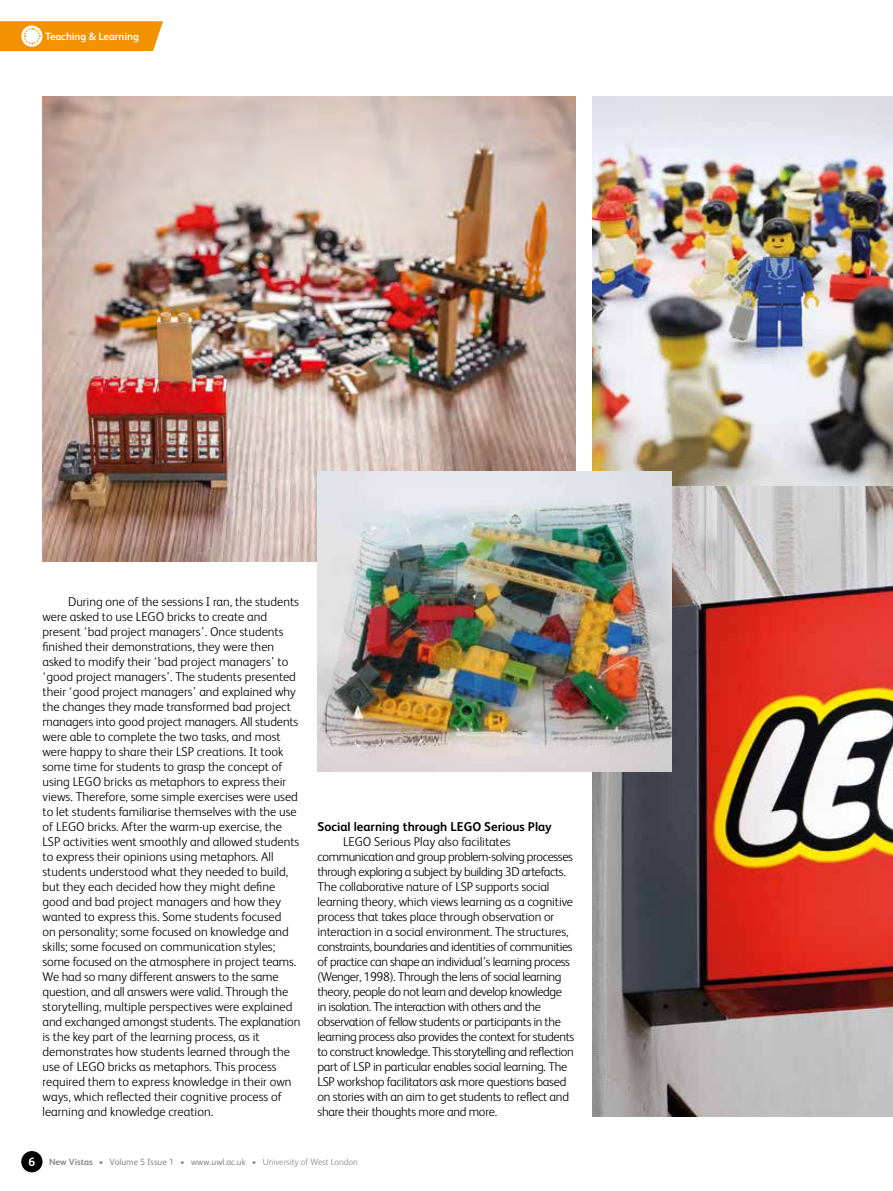
<style>
.page{position:relative;width:893px;height:1191px;background:#fff}
.page>*{position:absolute;margin:0;border:0;box-sizing:border-box;transform-origin:0 0}
.t1{font:300 12.75px/15px "FS Albert";color:#000}
.t2{font:300 12.75px/15px "FS Albert";letter-spacing:-.03em;color:#000}
.t3{font:700 12.75px "FS Albert";color:#000}
.t4{font:700 12px "FS Albert";color:#fff}
.t5{font:700 10.5px "FS Albert";color:#fff}
.t6{font:9px "FS Albert";color:#878787}
.s1{font-weight:700}
.s2{font-weight:300}
</style>
<div class="page">
<div style="left:21px;top:1151px;width:22px;height:21px;background:#000;border-radius:50%"></div>
<img style="left:43px;top:96px;width:532px;height:465px">
<img style="left:592px;top:486px;width:301px;height:630px">
<svg style="left:0;top:21px;width:163px;height:30px;background:#f49d1a"></svg>
<img style="left:592px;top:96px;width:301px;height:390px">
<img style="left:317px;top:471px;width:355px;height:300px">
<p class="t5" style="left:45px;top:29px;width:95px">Teaching &amp; Learning</p>
<p class="t1" style="left:43px;top:594px;width:259px;text-indent:26px">During one of the sessions I ran, the students were asked to use LEGO bricks to create and present ‘bad project managers’. Once students finished their demonstrations, they were then asked to modify their ‘bad project managers’ to ‘good project managers’. The students presented their ‘good project managers’ and explained why the changes they made transformed bad project managers into good project managers. All students were able to complete the two tasks, and most were happy to share their LSP creations. It took some time for students to grasp the concept of using LEGO bricks as metaphors to express their views. Therefore, some simple exercises were used to let students familiarise themselves with the use of LEGO bricks. After the warm-up exercise, the LSP activities went smoothly and allowed students to express their opinions using metaphors. All students understood what they needed to build, but they each decided how they might define good and bad project managers and how they wanted to express this. Some students focused<br>on personality; some focused on knowledge and skills; some focused on communication styles; some focused on the atmosphere in project teams.<br>We had so many different answers to the same question, and all answers were valid. Through the storytelling, multiple perspectives were explained and exchanged amongst students. The explanation is the key part of the learning process, as it demonstrates how students learned through the use of LEGO bricks as metaphors. This process required them to express knowledge in their own ways, which reflected their cognitive process of learning and knowledge creation.</p>
<p class="t3" style="left:317px;top:818px;width:236px">Social learning through LEGO Serious Play</p>
<p class="t2" style="left:317px;top:834px;width:258px;text-indent:26px">LEGO Serious Play also facilitates communication and group problem-solving processes through exploring a subject by building 3D artefacts.<br>The collaborative nature of LSP supports social learning theory, which views learning as a cognitive process that takes place through observation or interaction in a social environment. The structures, constraints, boundaries and identities of communities of practice can shape an individual’s learning process (Wenger, 1998). Through the lens of social learning theory, people do not learn and develop knowledge<br>in isolation. The interaction with others and the observation of fellow students or participants in the learning process also provides the context for students to construct knowledge. This storytelling and reflection part of LSP in particular enables social learning. The LSP workshop facilitators ask more questions based on stories with an aim to get students to reflect and share their thoughts more and more.</p>
<p class="t4" style="left:29px;top:1154px;width:8px">6</p>
<p class="t6" style="left:49px;top:1156px;width:310px"><span class="s1">New Vistas</span> <span class="s2">•</span> Volume 5 Issue 1 <span class="s2">•</span> www.uwl.ac.uk <span class="s2">• University of West London</span></p>
</div>
